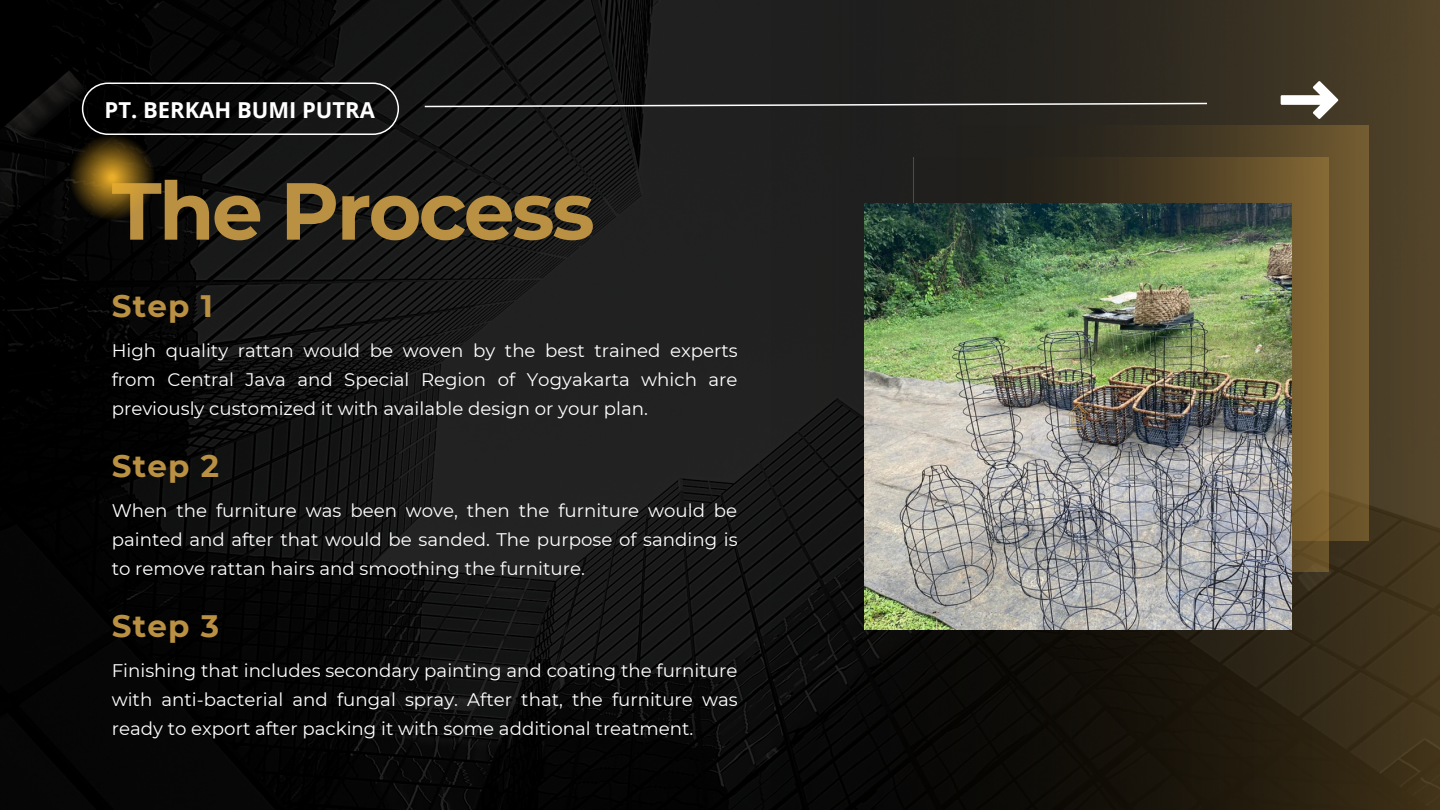
<style>
.page{position:relative;width:1440px;height:810px;background:#fff}
.page>*{position:absolute;margin:0;border:0;box-sizing:border-box;transform-origin:0 0}
.t1{font:700 80.7px "Montserrat";letter-spacing:-.035em;color:#ba9043}
.t2{font:700 31px "Montserrat";letter-spacing:.04em;color:#ba9043}
.t3{font:700 22px "Open Sans";color:#fff}
.t4{font:18.2px/29px "Montserrat";color:#fff;text-align:justify}
</style>
<div class="page">
<img style="left:0;top:0;width:770px;height:810px">
<svg style="left:770px;top:0;width:670px;height:810px;background:#272118"></svg>
<div style="left:955px;top:125px;width:414px;height:415px;background:linear-gradient(to right,#131518,#69542d)"></div>
<svg style="left:914px;top:157px;width:414px;height:415px;background:#594828"></svg>
<img style="left:865px;top:203px;width:427px;height:426px">
<svg style="left:1281px;top:81px;width:57px;height:38px"></svg>
<svg style="left:423px;top:102px;width:786px;height:6px;background:#575654"></svg>
<svg style="left:65px;top:130px;width:94px;height:94px;background:#49370e"></svg>
<svg style="left:82px;top:83px;width:317px;height:52px;background:#171717"></svg>
<p class="t3" style="left:105px;top:95px;width:272px">PT. BERKAH BUMI PUTRA</p>
<p class="t1" style="left:112px;top:162px;width:485px">The Process</p>
<p class="t2" style="left:112px;top:287px;width:103px">Step 1</p>
<p class="t4" style="left:112px;top:336px;width:627px">High quality rattan would be woven by the best trained experts from Central Java and Special Region of Yogyakarta which are previously customized it with available design or your plan.</p>
<p class="t2" style="left:112px;top:447px;width:109px">Step 2</p>
<p class="t4" style="left:112px;top:496px;width:627px">When the furniture was been wove, then the furniture would be painted and after that would be sanded. The purpose of sanding is to remove rattan hairs and smoothing the furniture.</p>
<p class="t2" style="left:112px;top:607px;width:109px">Step 3</p>
<p class="t4" style="left:112px;top:655px;width:627px">Finishing that includes secondary painting and coating the furniture with anti-bacterial and fungal spray. After that, the furniture was ready to export after packing it with some additional treatment.</p>
</div>
